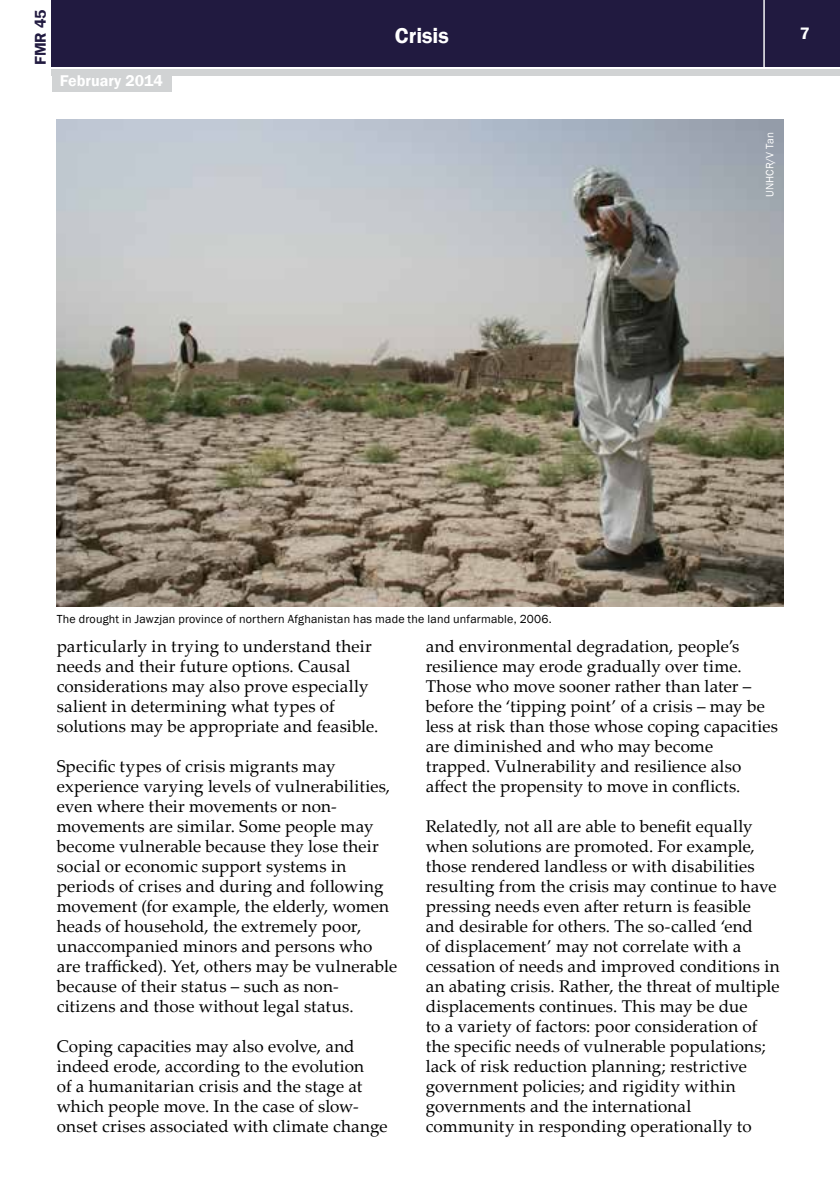
<style>
.page{position:relative;width:840px;height:1191px;background:#fff}
.page>*{position:absolute;margin:0;border:0;box-sizing:border-box;transform-origin:0 0}
.t1{font:600 22px "Franklin Gothic";color:#fff}
.t2{font:17px/20px "Palatino Linotype";letter-spacing:.01em;color:#000}
.t3{font:600 17px "Franklin Gothic";color:#fff}
.t4{font:600 16px "Franklin Gothic";color:#fff}
.t5{font:600 16px "Franklin Gothic";color:#211a40}
.t6{font:12px "Franklin Gothic";letter-spacing:.015em;color:#000}
.t7{font:11px "Franklin Gothic";color:#fff}
</style>
<div class="page">
<div style="left:52px;top:0;width:787px;height:66px;background:#211a40"></div>
<div style="left:52px;top:69px;width:787px;height:6px;background:#d1d3d4"></div>
<hr style="left:763px;top:0;width:1px;height:68px;background:#fff">
<div style="left:52px;top:74px;width:119px;height:18px;background:#d1d3d4"></div>
<img style="left:57px;top:119px;width:725px;height:488px">
<p class="t5" style="left:31px;top:65px;width:57px;rotate:-90deg">FMR 45</p>
<p class="t4" style="left:60px;top:71px;width:105px">February 2014</p>
<p class="t1" style="left:394px;top:22px;width:55px">Crisis</p>
<p class="t3" style="left:799px;top:23px;width:11px">7</p>
<p class="t7" style="left:762px;top:197px;width:66px;rotate:-90deg">UNHCR/V Tan</p>
<p class="t6" style="left:57px;top:611px;width:496px">The drought in Jawzjan province of northern Afghanistan has made the land unfarmable, 2006.</p>
<p class="t2" style="left:57px;top:636px;width:323px">particularly in trying to understand their needs and their future options. Causal considerations may also prove especially salient in determining what types of solutions may be appropriate and feasible.</p>
<p class="t2" style="left:57px;top:756px;width:342px">Specific types of crisis migrants may experience varying levels of vulnerabilities, even where their movements or non&shy;movements are similar. Some people may become vulnerable because they lose their social or economic support systems in periods of crises and during and following movement (for example, the elderly, women heads of household, the extremely poor, unaccompanied minors and persons who are trafficked). Yet, others may be vulnerable because of their status – such as non&shy;citizens and those without legal status.</p>
<p class="t2" style="left:57px;top:1035px;width:332px">Coping capacities may also evolve, and indeed erode, according to the evolution<br>of a humanitarian crisis and the stage at which people move. In the case of slow&shy;onset crises associated with climate change</p>
<p class="t2" style="left:425px;top:635px;width:353px">and environmental degradation, people’s resilience may erode gradually over time.<br>Those who move sooner rather than later – before the ‘tipping point’ of a crisis – may be less at risk than those whose coping capacities are diminished and who may become trapped. Vulnerability and resilience also affect the propensity to move in conflicts.</p>
<p class="t2" style="left:425px;top:815px;width:355px">Relatedly, not all are able to benefit equally when solutions are promoted. For example, those rendered landless or with disabilities resulting from the crisis may continue to have pressing needs even after return is feasible and desirable for others. The so-called ‘end<br>of displacement’ may not correlate with a cessation of needs and improved conditions in an abating crisis. Rather, the threat of multiple displacements continues. This may be due<br>to a variety of factors: poor consideration of the specific needs of vulnerable populations; lack of risk reduction planning; restrictive government policies; and rigidity within governments and the international community in responding operationally to</p>
</div>
